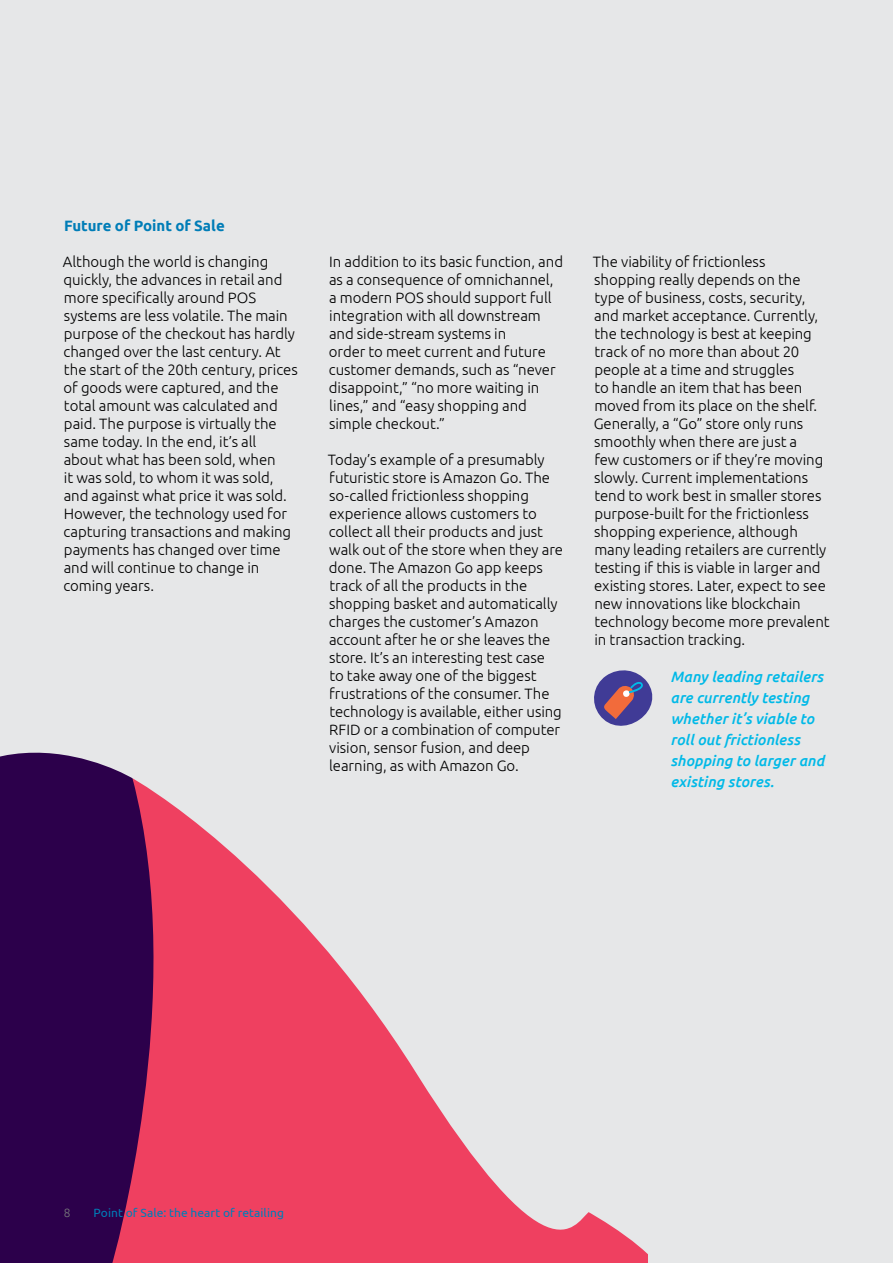
<style>
.page{position:relative;width:893px;height:1263px;background:#e6e7e8}
.page>*{position:absolute;margin:0;border:0;box-sizing:border-box;transform-origin:0 0}
.t1{font:300 15px/18px "Ubuntu";letter-spacing:-.005em;color:#000}
.t2{font:italic 500 15px/21px "Ubuntu";letter-spacing:.005em;color:#00b9e7}
.t3{font:700 15px "Ubuntu";color:#007db7}
.t4{font:12px "Ubuntu";letter-spacing:.005em;color:#007db7}
.t5{font:300 12px "Ubuntu";color:#77787b}
</style>
<div class="page">
<div style="left:0;top:753px;width:132px;height:510px;background:#2c004b"></div>
<svg style="left:112px;top:778px;width:535px;height:485px"></svg>
<svg style="left:594px;top:670px;width:59px;height:56px"></svg>
<p class="t3" style="left:64px;top:216px;width:162px">Future of Point of Sale</p>
<p class="t1" style="left:63px;top:252px;width:236px">Although the world is changing quickly, the advances in retail and more specifically around POS systems are less volatile. The main purpose of the checkout has hardly changed over the last century. At the start of the 20th century, prices of goods were captured, and the total amount was calculated and paid. The purpose is virtually the same today. In the end, it’s all about what has been sold, when<br>it was sold, to whom it was sold, and against what price it was sold.<br>However, the technology used for capturing transactions and making payments has changed over time and will continue to change in coming years.</p>
<p class="t1" style="left:329px;top:252px;width:236px">In addition to its basic function, and as a consequence of omnichannel, a modern POS should support full integration with all downstream and side-stream systems in<br>order to meet current and future customer demands, such as “never disappoint,” “no more waiting in lines,” and “easy shopping and simple checkout.”</p>
<p class="t1" style="left:328px;top:450px;width:237px">Today’s example of a presumably futuristic store is Amazon Go. The so-called frictionless shopping experience allows customers to collect all their products and just walk out of the store when they are done. The Amazon Go app keeps track of all the products in the shopping basket and automatically charges the customer’s Amazon account after he or she leaves the store. It’s an interesting test case<br>to take away one of the biggest frustrations of the consumer. The technology is available, either using<br>RFID or a combination of computer vision, sensor fusion, and deep learning, as with Amazon Go.</p>
<p class="t1" style="left:593px;top:252px;width:238px">The viability of frictionless shopping really depends on the type of business, costs, security, and market acceptance. Currently, the technology is best at keeping track of no more than about 20 people at a time and struggles<br>to handle an item that has been moved from its place on the shelf.<br>Generally, a “Go” store only runs smoothly when there are just a<br>few customers or if they’re moving slowly. Current implementations tend to work best in smaller stores purpose-built for the frictionless shopping experience, although many leading retailers are currently testing if this is viable in larger and existing stores. Later, expect to see new innovations like blockchain technology become more prevalent in transaction tracking.</p>
<p class="t2" style="left:670px;top:666px;width:155px">Many leading retailers are currently testing whether it’s viable to roll out frictionless shopping to larger and existing stores.</p>
<p class="t5" style="left:64px;top:1205px;width:8px">8</p>
<p class="t4" style="left:94px;top:1205px;width:192px">Point of Sale: the heart of retailing</p>
</div>
